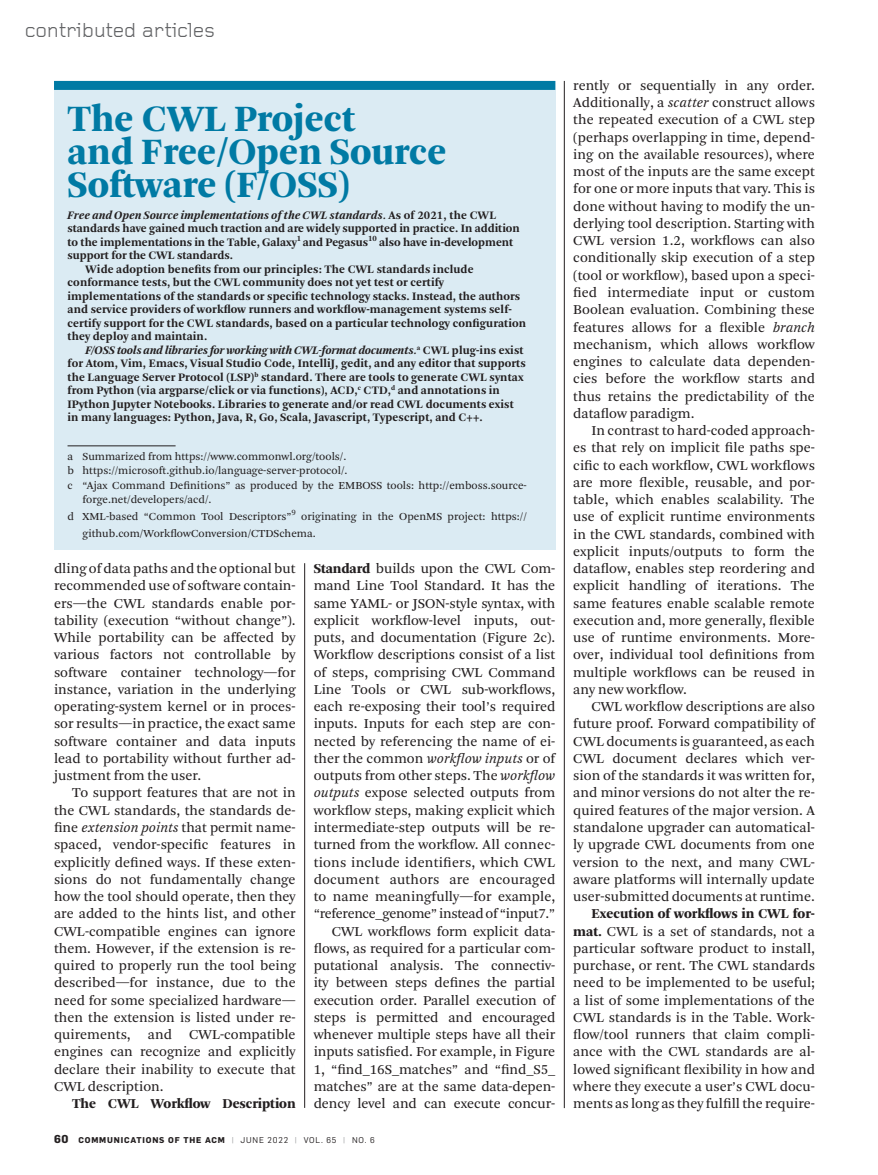
<style>
.page{position:relative;width:878px;height:1175px;background:#fff}
.page>*{position:absolute;margin:0;border:0;box-sizing:border-box;transform-origin:0 0}
.Text_Sidebar_head{font:900 39px/33px "Arnhem";color:#007aa4}
.t1{font:21px "Foundry Gridnik";letter-spacing:-.015em;color:#636466}
.Text_justified{font:14.25px/17.2px "Arnhem Blond";color:#231f20;text-align:justify}
.Text_justified-2{font:900 14.25px "Arnhem";letter-spacing:-.005em;color:#231f20}
.Text_sidebar{font:700 12px/13.5px "Arnhem";letter-spacing:.01em;color:#231f20}
.Text_sidebar_no_inde{font:700 12px/13.5px "Arnhem";color:#231f20}
.Ftnote_rule{font:11.25px/14.2px "Arnhem Blond";color:#231f20}
.t2{font:700 8.25px "Flama";letter-spacing:.1em;color:#231f20}
.s1{font-style:italic}
.s2{font-family:"Arnhem";font-weight:900}
.s3{font-size:11.25px}
.s4{font-weight:400;color:#949698}
.s5{font-weight:400}
</style>
<div class="page">
<hr style="left:564px;top:81px;width:1px;height:1027px;background:#231f20">
<hr style="left:304px;top:563px;width:1px;height:544px;background:#231f20">
<div style="left:54px;top:81px;width:501px;height:468px;background:#dbebf3"></div>
<div style="left:54px;top:81px;width:501px;height:9px;background:#007aa4"></div>
<hr style="left:68px;top:445px;width:108px;height:1px;background:#231f20">
<h2 class="t1" style="left:25px;top:19px;width:192px">contributed articles</h2>
<p class="Text_Sidebar_head" style="left:68px;top:103px;width:381px">The CWL Project<br>and Free/Open Source<br>Software (F/OSS)</p>
<p class="Text_sidebar_no_inde" style="left:68px;top:208px;width:454px"><span class="s1">Free and Open Source implementations of the CWL standards.</span> As of 2021, the CWL standards have gained much traction and are widely supported in practice. In addition to the implementations in the Table, Galaxy<sup>1</sup> and Pegasus<sup>10</sup> also have in-development support for the CWL standards.</p>
<p class="Text_sidebar" style="left:68px;top:262px;width:460px;text-indent:18px">Wide adoption benefits from our principles: The CWL standards include conformance tests, but the CWL community does not yet test or certify implementations of the standards or specific technology stacks. Instead, the authors and service providers of workflow runners and workflow-management systems self&shy;certify support for the CWL standards, based on a particular technology configuration they deploy and maintain.</p>
<p class="Text_sidebar" style="left:68px;top:343px;width:459px;text-indent:18px"><span class="s1">F/OSS tools and libraries for working with CWL-format documents.</span><sup>a</sup> CWL plug-ins exist for Atom, Vim, Emacs, Visual Studio Code, IntelliJ, gedit, and any editor that supports the Language Server Protocol (LSP)<sup>b</sup> standard. There are tools to generate CWL syntax from Python (via argparse/click or via functions), ACD,<sup>c</sup> CTD,<sup>d</sup> and annotations in IPython Jupyter Notebooks. Libraries to generate and/or read CWL documents exist in many languages: Python, Java, R, Go, Scala, Javascript, Typescript, and C++.</p>
<p class="Ftnote_rule" style="left:68px;top:449px;width:280px">a Summarized from https://www.commonwl.org/tools/.</p>
<p class="Ftnote_rule" style="left:68px;top:464px;width:281px">b https://microsoft.github.io/language-server-protocol/.</p>
<p class="Ftnote_rule" style="left:82px;top:478px;width:445px;text-indent:-15px">c “Ajax Command Definitions” as produced by the EMBOSS tools: http://emboss.source&shy;forge.net/developers/acd/.</p>
<p class="Ftnote_rule" style="left:82px;top:508px;width:446px;line-height:17.2px;text-indent:-15px">d XML-based “Common Tool Descriptors”<sup>9</sup> originating in the OpenMS project: https:// github.com/WorkflowConversion/CTDSchema.</p>
<p class="Text_justified" style="left:54px;top:560px;width:244px">dling of data paths and the optional but recommended use of software contain&shy;ers—the CWL standards enable por&shy;tability (execution “without change”).<br>While portability can be affected by various factors not controllable by software container technology—for instance, variation in the underlying operating-system kernel or in proces&shy;sor results—in practice, the exact same software container and data inputs lead to portability without further ad&shy;justment from the user.</p>
<p class="Text_justified" style="left:54px;top:784px;width:244px;text-indent:18px">To support features that are not in the CWL standards, the standards de&shy;fine <span class="s1">extension points</span> that permit name&shy;spaced, vendor-specific features in explicitly defined ways. If these exten&shy;sions do not fundamentally change how the tool should operate, then they are added to the hints list, and other CWL-compatible engines can ignore them. However, if the extension is re&shy;quired to properly run the tool being described—for instance, due to the need for some specialized hardware— then the extension is listed under re&shy;quirements, and CWL-compatible engines can recognize and explicitly declare their inability to execute that CWL description.</p>
<p class="Text_justified-2" style="left:72px;top:1095px;width:225px">The CWL Workflow Description</p>
<p class="Text_justified" style="left:314px;top:560px;width:244px"><span class="s2">Standard</span> builds upon the CWL Com&shy;mand Line Tool Standard. It has the same YAML- or JSON-style syntax, with explicit workflow-level inputs, out&shy;puts, and documentation (Figure 2c).<br>Workflow descriptions consist of a list of steps, comprising CWL Command Line Tools or CWL sub-workflows, each re-exposing their tool’s required inputs. Inputs for each step are con&shy;nected by referencing the name of ei&shy;ther the common <span class="s1">workflow inputs</span> or of outputs from other steps. The <span class="s1">workflow outputs</span> expose selected outputs from workflow steps, making explicit which intermediate-step outputs will be re&shy;turned from the workflow. All connec&shy;tions include identifiers, which CWL document authors are encouraged to name meaningfully—for example, “reference_genome” instead of “input7.”</p>
<p class="Text_justified" style="left:314px;top:922px;width:244px;text-indent:18px">CWL workflows form explicit data&shy;flows, as required for a particular com&shy;putational analysis. The connectiv&shy;ity between steps defines the partial execution order. Parallel execution of steps is permitted and encouraged whenever multiple steps have all their inputs satisfied. For example, in Figure 1, “find_16S_matches” and “find_S5_ matches” are at the same data-depen&shy;dency level and can execute concur-</p>
<p class="t2" style="left:54px;top:1134px;width:322px"><span class="s3">60</span> COMMUNICATIONS OF THE ACM <span class="s4">|</span> <span class="s5">JUNE 2022</span> <span class="s4">|</span> <span class="s5">VOL. 65</span> <span class="s4">|</span> <span class="s5">NO. 6</span></p>
<p class="Text_justified" style="left:573px;top:77px;width:243px">rently or sequentially in any order.<br>Additionally, a <span class="s1">scatter</span> construct allows the repeated execution of a CWL step (perhaps overlapping in time, depend&shy;ing on the available resources), where most of the inputs are the same except for one or more inputs that vary. This is done without having to modify the un&shy;derlying tool description. Starting with CWL version 1.2, workflows can also conditionally skip execution of a step (tool or workflow), based upon a speci&shy;fied intermediate input or custom Boolean evaluation. Combining these features allows for a flexible <span class="s1">branch </span>mechanism, which allows workflow engines to calculate data dependen&shy;cies before the workflow starts and thus retains the predictability of the dataflow paradigm.</p>
<p class="Text_justified" style="left:573px;top:422px;width:243px;text-indent:18px">In contrast to hard-coded approach&shy;es that rely on implicit file paths spe&shy;cific to each workflow, CWL workflows are more flexible, reusable, and por&shy;table, which enables scalability. The use of explicit runtime environments in the CWL standards, combined with explicit inputs/outputs to form the dataflow, enables step reordering and explicit handling of iterations. The same features enable scalable remote execution and, more generally, flexible use of runtime environments. More&shy;over, individual tool definitions from multiple workflows can be reused in any new workflow.</p>
<p class="Text_justified" style="left:573px;top:698px;width:244px;text-indent:18px">CWL workflow descriptions are also future proof. Forward compatibility of CWL documents is guaranteed, as each CWL document declares which ver&shy;sion of the standards it was written for, and minor versions do not alter the re&shy;quired features of the major version. A standalone upgrader can automatical&shy;ly upgrade CWL documents from one version to the next, and many CWL&shy;aware platforms will internally update user-submitted documents at runtime.</p>
<p class="Text_justified" style="left:573px;top:905px;width:243px;text-indent:18px"><span class="s2">Execution of workflows in CWL for&shy;mat.</span> CWL is a set of standards, not a particular software product to install, purchase, or rent. The CWL standards need to be implemented to be useful; a list of some implementations of the CWL standards is in the Table. Work&shy;flow/tool runners that claim compli&shy;ance with the CWL standards are al&shy;lowed significant flexibility in how and where they execute a user’s CWL docu&shy;ments as long as they fulfill the require-</p>
</div>
